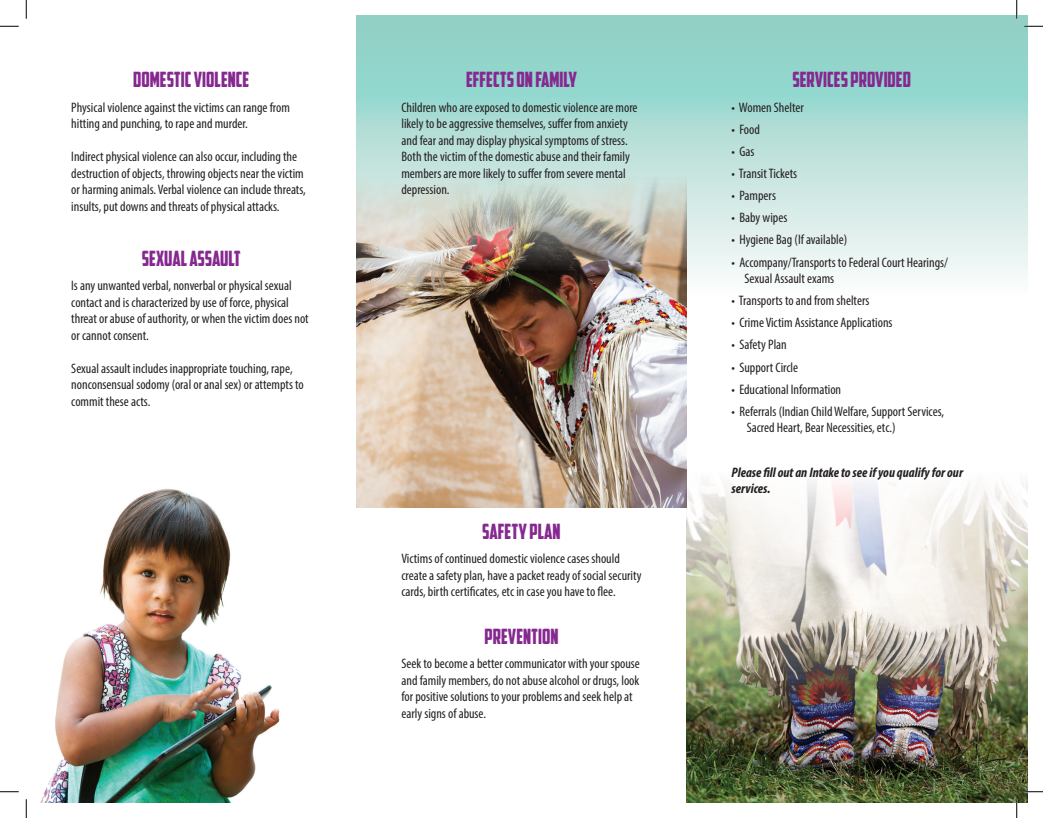
<style>
.page{position:relative;width:1043px;height:818px;background:#fff}
.page>*{position:absolute;margin:0;border:0;box-sizing:border-box;transform-origin:0 0}
.t1{font:21.25px "American Captain";color:#852890;scale:.9 1}
.t2{font:condensed 13.75px/16.5px "Myriad Pro";color:#231f20}
.t3{font:italic 700 condensed 13.75px/16.5px "Myriad Pro";color:#231f20}
</style>
<div class="page">
<svg style="left:356px;top:15px;width:672px;height:280px"></svg>
<img style="left:686px;top:472px;width:342px;height:330px">
<img style="left:15px;top:488px;width:265px;height:314px">
<img style="left:356px;top:176px;width:330px;height:331px">
<svg style="left:0;top:25px;width:19px;height:2px"></svg>
<svg style="left:1024px;top:25px;width:18px;height:2px"></svg>
<svg style="left:0;top:790px;width:19px;height:2px"></svg>
<svg style="left:1024px;top:790px;width:18px;height:2px"></svg>
<svg style="left:25px;top:0;width:2px;height:19px"></svg>
<svg style="left:25px;top:799px;width:2px;height:19px"></svg>
<svg style="left:1015px;top:0;width:2px;height:19px"></svg>
<svg style="left:1015px;top:799px;width:2px;height:19px"></svg>
<h1 class="t1" style="left:133px;top:67px;width:131px">DOMESTIC VIOLENCE</h1>
<p class="t2" style="left:71px;top:99px;width:220px">Physical violence against the victims can range from hitting and punching, to rape and murder.</p>
<p class="t2" style="left:71px;top:148px;width:236px">Indirect physical violence can also occur, including the destruction of objects, throwing objects near the victim or harming animals. Verbal violence can include threats, insults, put downs and threats of physical attacks.</p>
<h1 class="t1" style="left:142px;top:245px;width:111px">SEXUAL ASSAULT</h1>
<p class="t2" style="left:71px;top:277px;width:239px">Is any unwanted verbal, nonverbal or physical sexual contact and is characterized by use of force, physical threat or abuse of authority, or when the victim does not or cannot consent.</p>
<p class="t2" style="left:71px;top:360px;width:234px">Sexual assault includes inappropriate touching, rape, nonconsensual sodomy (oral or anal sex) or attempts to commit these acts.</p>
<h1 class="t1" style="left:466px;top:67px;width:125px">EFFECTS ON FAMILY</h1>
<h1 class="t1" style="left:792px;top:67px;width:133px">SERVICES PROVIDED</h1>
<p class="t2" style="left:401px;top:99px;width:238px">Children who are exposed to domestic violence are more likely to be aggressive themselves, suffer from anxiety and fear and may display physical symptoms of stress.<br>Both the victim of the domestic abuse and their family members are more likely to suffer from severe mental depression.</p>
<p class="t2" style="left:731px;top:99px;width:74px">• Women Shelter</p>
<p class="t2" style="left:731px;top:121px;width:30px">• Food</p>
<p class="t2" style="left:731px;top:143px;width:24px">• Gas</p>
<p class="t2" style="left:731px;top:165px;width:67px">• Transit Tickets</p>
<p class="t2" style="left:731px;top:187px;width:46px">• Pampers</p>
<p class="t2" style="left:731px;top:209px;width:57px">• Baby wipes</p>
<p class="t2" style="left:731px;top:231px;width:117px">• Hygiene Bag (If available)</p>
<p class="t2" style="left:744px;top:253px;width:205px;text-indent:-13px">• Accompany/Transports to Federal Court Hearings/<br>Sexual Assault exams</p>
<p class="t2" style="left:731px;top:292px;width:139px">• Transports to and from shelters</p>
<p class="t2" style="left:731px;top:314px;width:162px">• Crime Victim Assistance Applications</p>
<p class="t2" style="left:731px;top:336px;width:57px">• Safety Plan</p>
<p class="t2" style="left:731px;top:358px;width:68px">• Support Circle</p>
<p class="t2" style="left:731px;top:381px;width:111px">• Educational Information</p>
<p class="t2" style="left:746px;top:403px;width:199px;text-indent:-15px">• Referrals (Indian Child Welfare, Support Services,<br>Sacred Heart, Bear Necessities, etc.)</p>
<p class="t3" style="left:731px;top:463px;width:233px">Please fill out an Intake to see if you qualify for our services.</p>
<h1 class="t1" style="left:482px;top:518px;width:89px">SAFETY PLAN</h1>
<p class="t2" style="left:401px;top:550px;width:241px">Victims of continued domestic violence cases should create a safety plan, have a packet ready of social security cards, birth certificates, etc in case you have to flee.</p>
<h1 class="t1" style="left:484px;top:623px;width:84px">PREVENTION</h1>
<p class="t2" style="left:401px;top:655px;width:240px">Seek to become a better communicator with your spouse and family members, do not abuse alcohol or drugs, look for positive solutions to your problems and seek help at early signs of abuse.</p>
</div>
